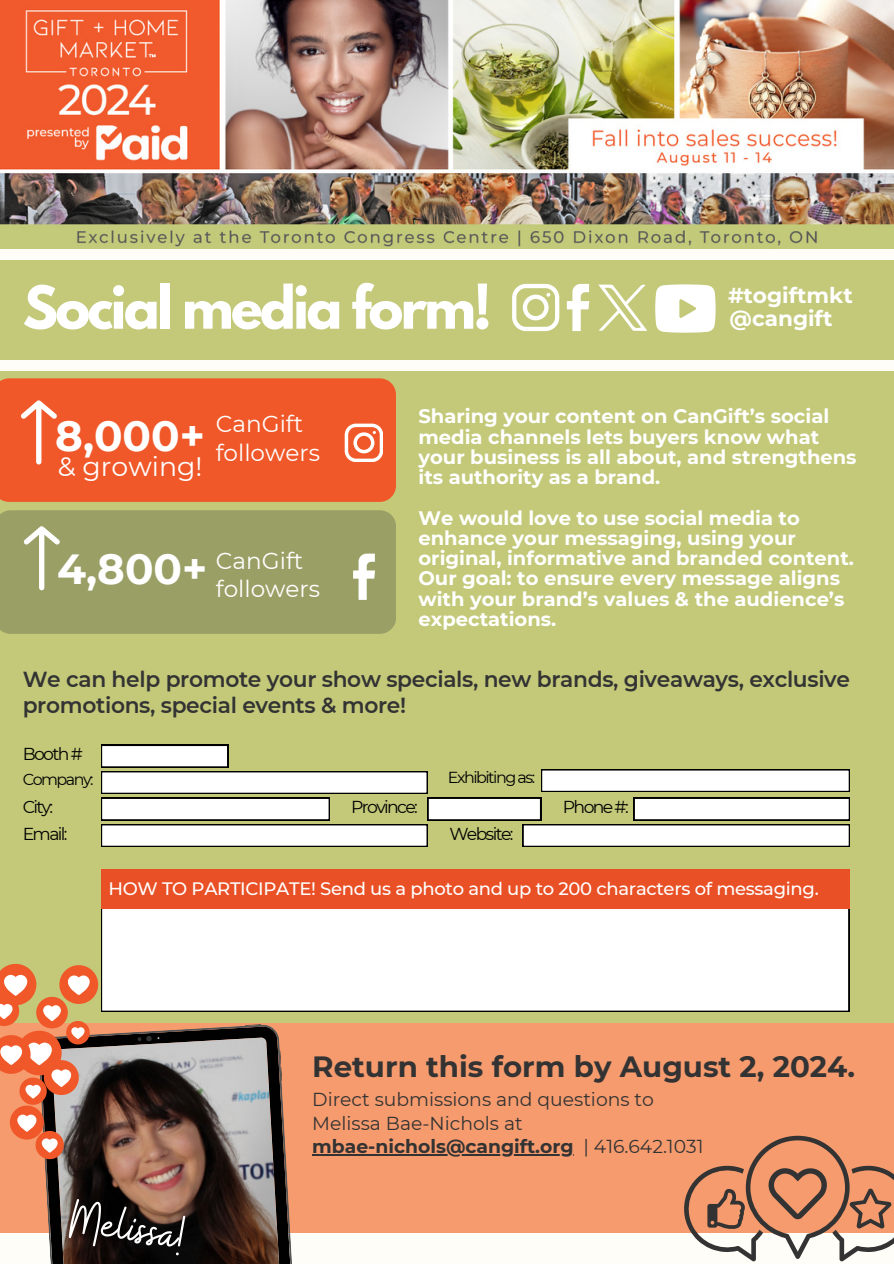
<style>
.page{position:relative;width:894px;height:1264px;background:#fff}
.page>*{position:absolute;margin:0;border:0;box-sizing:border-box;transform-origin:0 0}
.t1{font:55.5px "Buffalo";color:#fff}
.t2{font:700 52.5px "League Spartan";letter-spacing:-.05em;color:#fff}
.t3{font:700 42px "Montserrat";color:#fff}
.t4{font:700 29.25px "Montserrat";color:#333}
.t5{font:26.7px "Montserrat";color:#fff}
.t6{font:23.1px/28.7px "Montserrat";color:#fff}
.t7{font:600 21.75px/25.8px "Montserrat";letter-spacing:-.015em;color:#333}
.t8{font:700 21.6px "Montserrat";color:#fff}
.t9{font:700 19.5px/20.2px "Montserrat";color:#fff}
.t10{font:18.75px "Montserrat";color:#333}
.t11{font:700 18.75px "Montserrat";color:#333}
.t12{font:500 18px "Montserrat";letter-spacing:-.015em;color:#fff}
.t13{font:17.25px "Montserrat";letter-spacing:-.095em;color:#000}
.t14{font:15.9px "Montserrat";letter-spacing:-.095em;color:#000}
.s1{font-weight:400}
</style>
<div class="page">
<div style="left:0;top:0;width:893px;height:1263px;background:#fffdf7"></div>
<img style="left:0;top:0;width:893px;height:249px">
<div style="left:0;top:1023px;width:893px;height:209px;background:#f69b6e"></div>
<svg style="left:38px;top:1024px;width:259px;height:239px"></svg>
<img style="left:51px;top:1037px;width:232px;height:226px">
<svg style="left:137px;top:1035px;width:23px;height:6px"></svg>
<svg style="left:280px;top:1050px;width:2px;height:31px"></svg>
<svg style="left:245px;top:1024px;width:16px;height:1px"></svg>
<svg style="left:684px;top:1135px;width:209px;height:126px"></svg>
<div style="left:0;top:372px;width:893px;height:651px;background:#c3c979"></div>
<svg style="left:0;top:963px;width:106px;height:196px"></svg>
<div style="left:0;top:260px;width:893px;height:100px;background:#c3c979"></div>
<svg style="left:512px;top:284px;width:47px;height:47px"></svg>
<svg style="left:566px;top:284px;width:23px;height:47px"></svg>
<svg style="left:598px;top:284px;width:49px;height:47px"></svg>
<svg style="left:655px;top:284px;width:60px;height:49px;background:#f7f8ed"></svg>
<div style="left:0;top:378px;width:396px;height:124px;background:#f05829"></div>
<svg style="left:344px;top:423px;width:39px;height:39px;background:#f69c81"></svg>
<svg style="left:21px;top:400px;width:36px;height:64px;background:#f37e5a"></svg>
<div style="left:0;top:510px;width:396px;height:124px;background:#9a9f65"></div>
<svg style="left:353px;top:553px;width:22px;height:46px"></svg>
<svg style="left:24px;top:526px;width:36px;height:64px;background:#b1b588"></svg>
<svg style="left:101px;top:745px;width:748px;height:101px"></svg>
<div style="left:101px;top:908px;width:748px;height:103px;background:#fff"></div>
<div style="left:101px;top:869px;width:748px;height:39px;background:#e95026"></div>
<hr style="left:312px;top:1154px;width:261px;height:1px;background:#333">
<p class="t2" style="left:23px;top:281px;width:470px">Social media form!</p>
<p class="t8" style="left:727px;top:282px;width:126px">#togiftmkt</p>
<p class="t8" style="left:729px;top:305px;width:104px">@cangift</p>
<p class="t9" style="left:418px;top:406px;width:439px">Sharing your content on CanGift’s social media channels lets buyers know what your business is all about, and strengthens its authority as a brand.</p>
<p class="t9" style="left:418px;top:507px;width:437px">We would love to use social media to enhance your messaging, using your original, informative and branded content.<br>Our goal: to ensure every message aligns with your brand’s values &amp; the audience’s expectations.</p>
<p class="t7" style="left:23px;top:666px;width:828px">We can help promote your show specials, new brands, giveaways, exclusive promotions, special events &amp; more!</p>
<p class="t13" style="left:23px;top:743px;width:62px">Booth #</p>
<h6 class="t14" style="left:23px;top:769px;width:72px">Company:</h6>
<p class="t14" style="left:448px;top:767px;width:89px">Exhibiting as:</p>
<p class="t13" style="left:23px;top:796px;width:32px">City:</p>
<p class="t13" style="left:351px;top:796px;width:68px">Province:</p>
<p class="t13" style="left:562px;top:796px;width:67px">Phone #:</p>
<p class="t13" style="left:23px;top:822px;width:46px">Email:</p>
<p class="t13" style="left:449px;top:822px;width:66px">Website:</p>
<p class="t3" style="left:55px;top:410px;width:151px">8,000+</p>
<h6 class="t6" style="left:216px;top:410px;width:106px">CanGift followers</h6>
<h6 class="t5" style="left:58px;top:450px;width:146px">&amp; growing!</h6>
<p class="t3" style="left:57px;top:543px;width:151px">4,800+</p>
<h3 class="t6" style="left:216px;top:546px;width:106px">CanGift followers</h3>
<p class="t12" style="left:108px;top:877px;width:711px">HOW TO PARTICIPATE! Send us a photo and up to 200 characters of messaging.</p>
<h5 class="t4" style="left:312px;top:1048px;width:544px">Return this form by August 2, 2024.</h5>
<p class="t1" style="left:77px;top:1183px;width:115px;rotate:9deg">Melissa!</p>
<p class="t10" style="left:312px;top:1088px;width:343px">Direct submissions and questions to</p>
<p class="t10" style="left:312px;top:1111px;width:212px">Melissa Bae-Nichols at</p>
<h3 class="t11" style="left:312px;top:1135px;width:392px">mbae-nichols@cangift.org <span class="s1">| 416.642.1031</span></h3>
</div>
